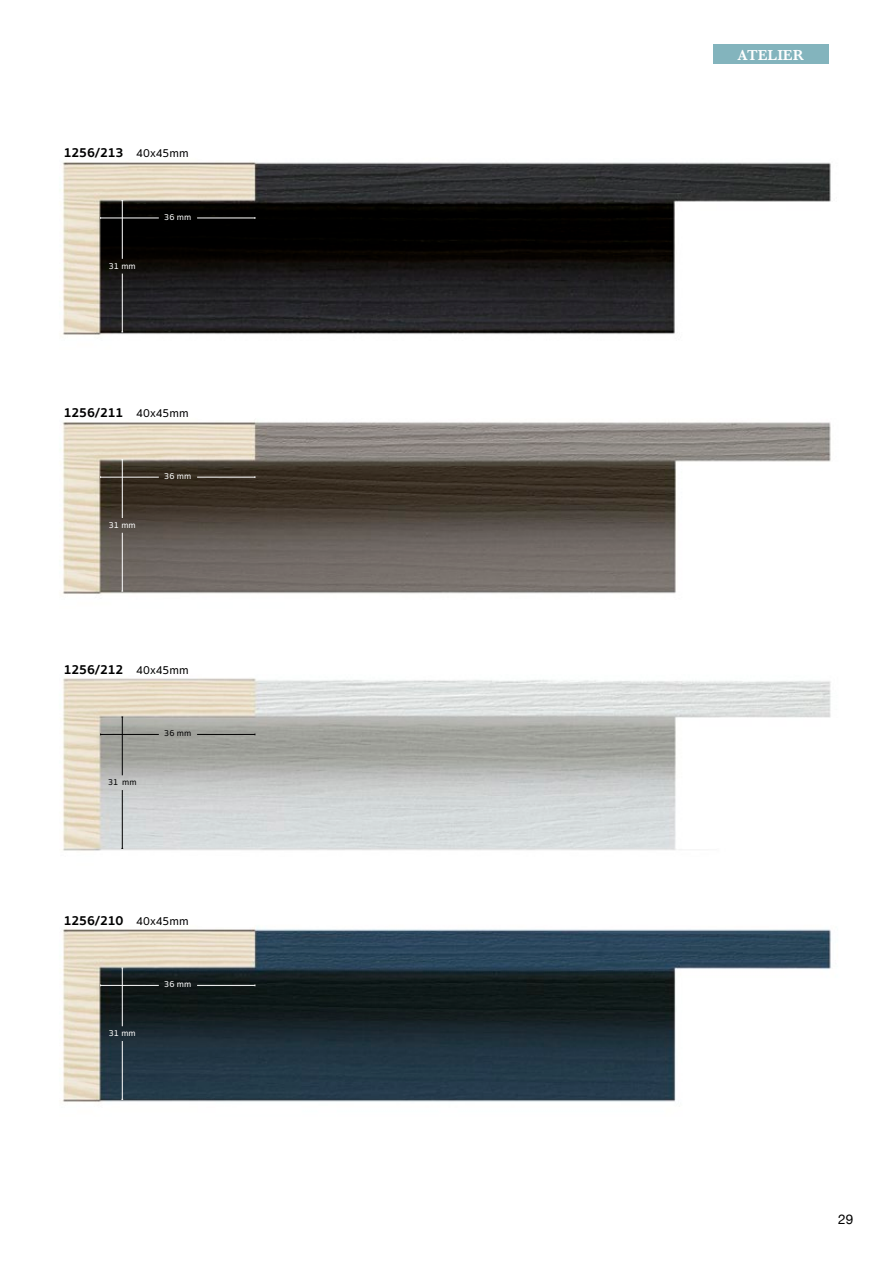
<style>
.page{position:relative;width:893px;height:1263px;background:#fff}
.page>*{position:absolute;margin:0;border:0;box-sizing:border-box;transform-origin:0 0}
.t1{font:600 15px "Baskerville";color:#fff}
.t2{font:700 13.5px "Sukhumvit Set";letter-spacing:-.02em;color:#000}
.t3{font:13.5px "Helvetica Neue";color:#000}
.t4{font:500 9px "Sukhumvit Set";color:#fff}
.t5{font:500 9px "Sukhumvit Set";color:#000}
.s1{font-weight:500;font-size:12px}
</style>
<div class="page">
<div style="left:713px;top:45px;width:116px;height:19px;background:#83b4bd"></div>
<img style="left:62px;top:678px;width:769px;height:173px">
<img style="left:62px;top:927px;width:769px;height:175px">
<img style="left:62px;top:422px;width:769px;height:172px">
<img style="left:62px;top:162px;width:769px;height:173px">
<hr style="left:101px;top:218px;width:58px;height:1px;background:#fff">
<hr style="left:197px;top:218px;width:58px;height:1px;background:#fff">
<hr style="left:122px;top:274px;width:1px;height:58px;background:#fff">
<hr style="left:122px;top:200px;width:1px;height:59px;background:#fff">
<hr style="left:101px;top:477px;width:58px;height:1px;background:#fff">
<hr style="left:197px;top:477px;width:58px;height:1px;background:#fff">
<hr style="left:122px;top:533px;width:1px;height:58px;background:#fff">
<hr style="left:122px;top:460px;width:1px;height:58px;background:#fff">
<hr style="left:101px;top:734px;width:58px;height:1px;background:#000">
<hr style="left:197px;top:734px;width:58px;height:1px;background:#000">
<hr style="left:122px;top:790px;width:1px;height:58px;background:#000">
<hr style="left:122px;top:717px;width:1px;height:58px;background:#000">
<hr style="left:101px;top:985px;width:58px;height:1px;background:#fff">
<hr style="left:197px;top:985px;width:58px;height:1px;background:#fff">
<hr style="left:122px;top:1041px;width:1px;height:58px;background:#fff">
<hr style="left:122px;top:968px;width:1px;height:58px;background:#fff">
<p class="t2" style="left:64px;top:142px;width:126px">1256/213 <span class="s1">40x45mm</span></p>
<p class="t4" style="left:109px;top:260px;width:28px">31 mm</p>
<p class="t4" style="left:164px;top:210px;width:28px">36 mm</p>
<p class="t2" style="left:64px;top:402px;width:126px">1256/211 <span class="s1">40x45mm</span></p>
<p class="t4" style="left:109px;top:519px;width:28px">31 mm</p>
<p class="t4" style="left:164px;top:470px;width:28px">36 mm</p>
<p class="t2" style="left:64px;top:659px;width:126px">1256/212 <span class="s1">40x45mm</span></p>
<p class="t5" style="left:108px;top:776px;width:30px">31 mm</p>
<p class="t5" style="left:164px;top:727px;width:28px">36 mm</p>
<p class="t2" style="left:64px;top:910px;width:126px">1256/210 <span class="s1">40x45mm</span></p>
<p class="t4" style="left:109px;top:1027px;width:28px">31 mm</p>
<p class="t4" style="left:164px;top:978px;width:28px">36 mm</p>
<p class="t1" style="left:737px;top:44px;width:68px">ATELIER</p>
<p class="t3" style="left:838px;top:1209px;width:17px">29</p>
</div>
